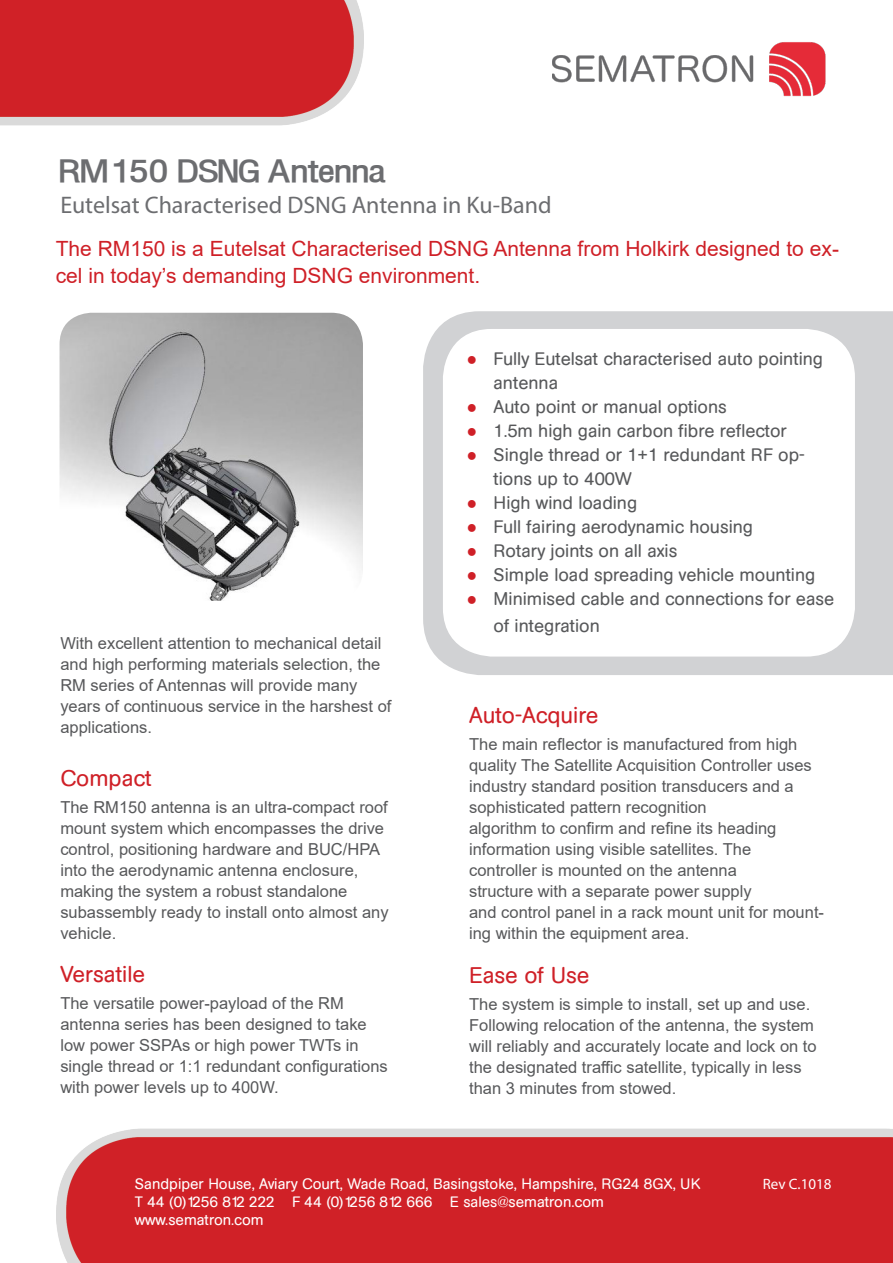
<style>
.page{position:relative;width:893px;height:1263px;background:#fff}
.page>*{position:absolute;margin:0;border:0;box-sizing:border-box;transform-origin:0 0}
.t1{font:33px "FIRSTHOME Bold";color:#6c6d70}
.t2{font:24px "Myriad Pro";color:#6c6d70}
.t3{font:22.5px "AG Book Rounded";color:#cf2027}
.t4{font:21px/27px "Arial";color:#cf2027}
.t5{font:18px/24px "AG Book Rounded";color:#57585a}
.t6{font:16.5px/21px "Arial";color:#57585a}
.t7{font:15px/18px "AG Book Rounded";color:#fff}
.t8{font:15px "Myriad Pro";color:#fff}
.s1{font-family:"Verdana";color:#cf2027}
.s2{font-family:"Arial"}
.s3{font-family:"Book Antiqua"}
</style>
<div class="page">
<img style="left:552px;top:42px;width:274px;height:55px">
<img style="left:57px;top:1128px;width:836px;height:135px">
<img style="left:0;top:0;width:364px;height:126px">
<div style="left:423px;top:311px;width:470px;height:364px;background:#d1d2d4"></div>
<div style="left:442px;top:328px;width:414px;height:329px;background:#fff;border-radius:50px"></div>
<div style="left:441px;top:327px;width:415px;height:331px;border:2px solid #d1d2d4;border-radius:50px"></div>
<img style="left:60px;top:313px;width:303px;height:288px">
<p class="t1" style="left:60px;top:152px;width:327px">RM150 DSNG Antenna</p>
<p class="t2" style="left:60px;top:191px;width:493px">Eutelsat Characterised DSNG Antenna in Ku-Band</p>
<p class="t4" style="left:56px;top:235px;width:785px">The RM150 is a Eutelsat Characterised DSNG Antenna from Holkirk designed to ex&shy;cel in today’s demanding DSNG environment.</p>
<p class="t6" style="left:60px;top:633px;width:333px">With excellent attention to mechanical detail and high performing materials selection, the RM series of Antennas will provide many years of continuous service in the harshest of applications.</p>
<p class="t3" style="left:60px;top:765px;width:93px">Compact</p>
<p class="t6" style="left:60px;top:796px;width:329px">The RM150 antenna is an ultra-compact roof</p>
<p class="t6" style="left:60px;top:817px;width:325px">mount system which encompasses the drive</p>
<p class="t6" style="left:60px;top:838px;width:321px">control, positioning hardware and BUC/HPA</p>
<p class="t6" style="left:60px;top:859px;width:300px">into the aerodynamic antenna enclosure,</p>
<p class="t6" style="left:60px;top:880px;width:289px">making the system a robust standalone</p>
<p class="t6" style="left:60px;top:901px;width:330px">subassembly ready to install onto almost any vehicle.</p>
<p class="t3" style="left:60px;top:961px;width:86px">Versatile</p>
<p class="t6" style="left:60px;top:993px;width:285px">The versatile power-payload of the RM</p>
<p class="t6" style="left:60px;top:1014px;width:329px">antenna series has been designed to take low power SSPAs or high power TWTs in single thread or 1:1 redundant configurations with power levels up to 400W.</p>
<p class="t5" style="left:494px;top:347px;width:331px;text-indent:-27px"><span class="s1">●</span> Fully Eutelsat characterised auto pointing antenna</p>
<p class="t5" style="left:467px;top:395px;width:262px"><span class="s1">●</span> Auto point or manual options</p>
<p class="t5" style="left:467px;top:419px;width:322px"><span class="s1">●</span> 1.5m high gain carbon fibre reflector</p>
<p class="t5" style="left:494px;top:443px;width:313px;text-indent:-27px"><span class="s1">●</span> Single thread or 1<span class="s2">+</span>1 redundant RF op&shy;tions up to 400W</p>
<p class="t5" style="left:467px;top:491px;width:172px"><span class="s1">●</span> High wind loading</p>
<p class="t5" style="left:467px;top:515px;width:288px"><span class="s1">●</span> Full fairing aerodynamic housing</p>
<p class="t5" style="left:467px;top:539px;width:212px"><span class="s1">●</span> Rotary joints on all axis</p>
<p class="t5" style="left:467px;top:563px;width:350px"><span class="s1">●</span> Simple load spreading vehicle mounting</p>
<p class="t5" style="left:494px;top:586px;width:342px;line-height:27px;text-indent:-27px"><span class="s1">●</span> Minimised cable and connections for ease of integration</p>
<p class="t3" style="left:469px;top:703px;width:131px">Auto-Acquire</p>
<p class="t6" style="left:469px;top:734px;width:344px">The main reflector is manufactured from high quality The Satellite Acquisition Controller uses industry standard position transducers and a sophisticated pattern recognition</p>
<p class="t6" style="left:469px;top:818px;width:309px">algorithm to confirm and refine its heading</p>
<p class="t6" style="left:469px;top:839px;width:284px">information using visible satellites. The</p>
<p class="t6" style="left:469px;top:860px;width:269px">controller is mounted on the antenna</p>
<p class="t6" style="left:469px;top:881px;width:284px">structure with a separate power supply</p>
<p class="t6" style="left:469px;top:902px;width:356px">and control panel in a rack mount unit for mount&shy;ing within the equipment area.</p>
<p class="t3" style="left:469px;top:962px;width:129px">Ease of Use#</p>
<p class="t6" style="left:469px;top:993px;width:343px">The system is simple to install, set up and use.</p>
<p class="t6" style="left:469px;top:1014px;width:346px">Following relocation of the antenna, the system</p>
<p class="t6" style="left:469px;top:1035px;width:349px">will reliably and accurately locate and lock on to</p>
<p class="t6" style="left:469px;top:1056px;width:334px">the designated traffic satellite, typically in less</p>
<p class="t6" style="left:469px;top:1077px;width:209px">than 3 minutes from stowed.</p>
<p class="t7" style="left:135px;top:1175px;width:567px">Sandpiper House, Aviary Court, Wade Road, Basingstoke, Hampshire, RG24 8GX, UK<br>T 44 (0)1256 812 222 F 44 (0)1256 812 666 E sales<span class="s3">@</span>sematron.com www.sematron.com</p>
<p class="t8" style="left:763px;top:1175px;width:70px">Rev C.1018</p>
</div>
